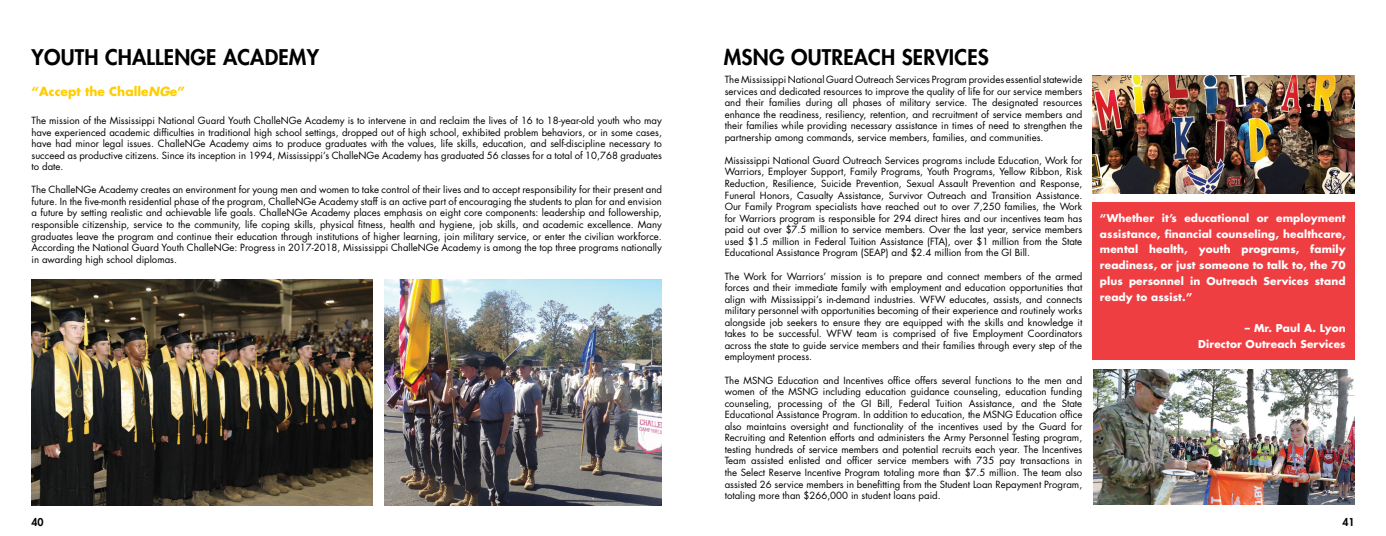
<style>
.page{position:relative;width:1386px;height:536px;background:#fff}
.page>*{position:absolute;margin:0;border:0;box-sizing:border-box;transform-origin:0 0}
.t1{font:800 21px "Futura Std";letter-spacing:.01em;color:#000}
.t2{font:700 12.25px "Futura Std";color:#ffcd03}
.t3{font:700 10.5px/15.8px "Futura Std";letter-spacing:.01em;color:#fff;text-align:justify}
.t4{font:800 10.5px "Futura Std";color:#000}
.t5{font:9.62px/11.5px "Futura Std";color:#000;text-align:justify}
.s1{font-style:italic}
</style>
<div class="page">
<img style="left:32px;top:279px;width:341px;height:226px">
<img style="left:385px;top:279px;width:277px;height:226px">
<img style="left:1093px;top:369px;width:262px;height:135px">
<img style="left:1092px;top:75px;width:262px;height:118px">
<div style="left:1092px;top:203px;width:262px;height:157px;background:#ef3e42"></div>
<h1 class="t1" style="left:32px;top:44px;width:289px">YOUTH CHALLENGE ACADEMY</h1>
<p class="t2" style="left:32px;top:83px;width:155px">“Accept the Challe<span class="s1">NG</span>e”</p>
<p class="t5" style="left:32px;top:115px;width:632px">The mission of the Mississippi National Guard Youth ChalleNGe Academy is to intervene in and reclaim the lives of 16 to 18-year-old youth who may have experienced academic difficulties in traditional high school settings, dropped out of high school, exhibited problem behaviors, or in some cases, have had minor legal issues. ChalleNGe Academy aims to produce graduates with the values, life skills, education, and self-discipline necessary to succeed as productive citizens. Since its inception in 1994, Mississippi’s ChalleNGe Academy has graduated 56 classes for a total of 10,768 graduates to date.</p>
<p class="t5" style="left:32px;top:184px;width:632px">The ChalleNGe Academy creates an environment for young men and women to take control of their lives and to accept responsibility for their present and future. In the five-month residential phase of the program, ChalleNGe Academy staff is an active part of encouraging the students to plan for and envision a future by setting realistic and achievable life goals. ChalleNGe Academy places emphasis on eight core components: leadership and followership, responsible citizenship, service to the community, life coping skills, physical fitness, health and hygiene, job skills, and academic excellence. Many graduates leave the program and continue their education through institutions of higher learning, join military service, or enter the civilian workforce.<br>According the National Guard Youth ChalleNGe: Progress in 2017-2018, Mississippi ChalleNGe Academy is among the top three programs nationally in awarding high school diplomas.</p>
<h1 class="t1" style="left:724px;top:44px;width:266px">MSNG OUTREACH SERVICES</h1>
<p class="t5" style="left:725px;top:74px;width:359px">The Mississippi National Guard Outreach Services Program provides essential statewide services and dedicated resources to improve the quality of life for our service members and their families during all phases of military service. The designated resources enhance the readiness, resiliency, retention, and recruitment of service members and their families while providing necessary assistance in times of need to strengthen the partnership among commands, service members, families, and communities.</p>
<p class="t5" style="left:725px;top:155px;width:359px">Mississippi National Guard Outreach Services programs include Education, Work for Warriors, Employer Support, Family Programs, Youth Programs, Yellow Ribbon, Risk Reduction, Resilience, Suicide Prevention, Sexual Assault Prevention and Response, Funeral Honors, Casualty Assistance, Survivor Outreach and Transition Assistance.<br>Our Family Program specialists have reached out to over 7,250 families, the Work for Warriors program is responsible for 294 direct hires and our incentives team has paid out over $7.5 million to service members. Over the last year, service members used $1.5 million in Federal Tuition Assistance (FTA), over $1 million from the State Educational Assistance Program (SEAP) and $2.4 million from the GI Bill.</p>
<p class="t5" style="left:725px;top:270px;width:359px">The Work for Warriors’ mission is to prepare and connect members of the armed forces and their immediate family with employment and education opportunities that align with Mississippi’s in-demand industries. WFW educates, assists, and connects military personnel with opportunities becoming of their experience and routinely works alongside job seekers to ensure they are equipped with the skills and knowledge it takes to be successful. WFW team is comprised of five Employment Coordinators across the state to guide service members and their families through every step of the employment process.</p>
<p class="t5" style="left:725px;top:374px;width:359px">The MSNG Education and Incentives office offers several functions to the men and women of the MSNG including education guidance counseling, education funding counseling, processing of the GI Bill, Federal Tuition Assistance, and the State Educational Assistance Program. In addition to education, the MSNG Education office also maintains oversight and functionality of the incentives used by the Guard for Recruiting and Retention efforts and administers the Army Personnel Testing program, testing hundreds of service members and potential recruits each year. The Incentives Team assisted enlisted and officer service members with 735 pay transactions in the Select Reserve Incentive Program totaling more than $7.5 million. The team also assisted 26 service members in benefitting from the Student Loan Repayment Program, totaling more than $266,000 in student loans paid.</p>
<p class="t3" style="left:1100px;top:210px;width:247px">“Whether it’s educational or employment assistance, financial counseling, healthcare, mental health, youth programs, family readiness, or just someone to talk to, the 70 plus personnel in Outreach Services stand ready to assist.”</p>
<p class="t3" style="left:1198px;top:320px;width:149px;text-align:right">– Mr. Paul A. Lyon<br>Director Outreach Services</p>
<p class="t4" style="left:32px;top:515px;width:14px">40</p>
<p class="t4" style="left:1342px;top:515px;width:14px">41</p>
</div>
